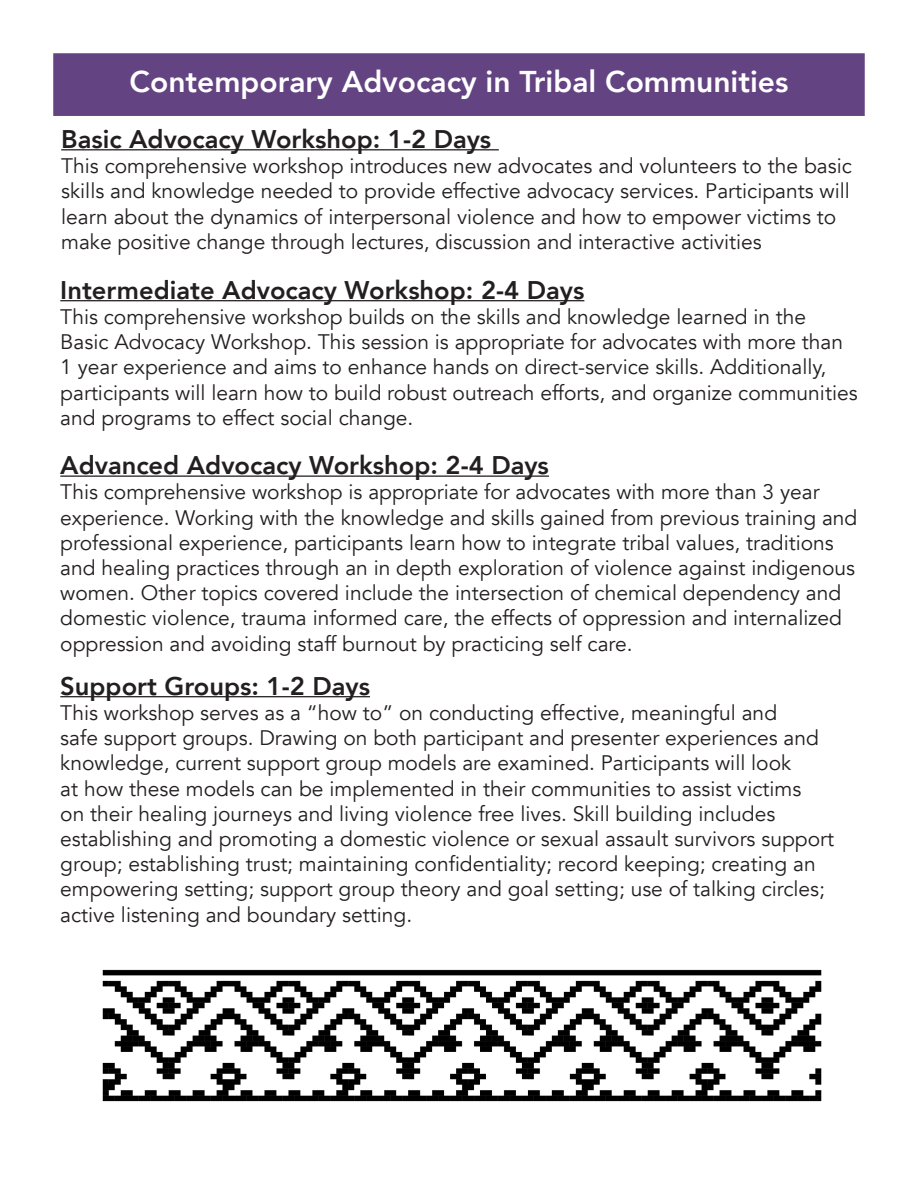
<style>
.page{position:relative;width:918px;height:1188px;background:#fff}
.page>*{position:absolute;margin:0;border:0;box-sizing:border-box;transform-origin:0 0}
.t1{font:800 30px "Avenir";color:#fff}
.t2{font:800 25.5px "Avenir";color:#231f20}
.t3{font:21px/25.2px "Avenir";color:#231f20}
</style>
<div class="page">
<div style="left:53px;top:53px;width:812px;height:63px;background:#644382;border:2px solid #644382"></div>
<hr style="left:61px;top:149px;width:438px;height:1px;background:#231f20">
<hr style="left:60px;top:300px;width:524px;height:1px;background:#231f20">
<hr style="left:60px;top:475px;width:489px;height:2px;background:#231f20">
<hr style="left:60px;top:696px;width:310px;height:1px;background:#231f20">
<img style="left:102px;top:969px;width:720px;height:133px">
<p class="t1" style="left:130px;top:58px;width:660px">Contemporary Advocacy in Tribal Communities</p>
<p class="t2" style="left:61px;top:119px;width:432px">Basic Advocacy Workshop: 1-2 Days</p>
<p class="t3" style="left:61px;top:154px;width:792px">This comprehensive workshop introduces new advocates and volunteers to the basic skills and knowledge needed to provide effective advocacy services. Participants will learn about the dynamics of interpersonal violence and how to empower victims to make positive change through lectures, discussion and interactive activities</p>
<p class="t2" style="left:60px;top:270px;width:526px">Intermediate Advocacy Workshop: 2-4 Days</p>
<p class="t3" style="left:60px;top:305px;width:799px">This comprehensive workshop builds on the skills and knowledge learned in the Basic Advocacy Workshop. This session is appropriate for advocates with more than 1 year experience and aims to enhance hands on direct-service skills. Additionally, participants will learn how to build robust outreach efforts, and organize communities and programs to effect social change.</p>
<p class="t2" style="left:60px;top:446px;width:490px">Advanced Advocacy Workshop: 2-4 Days</p>
<p class="t3" style="left:60px;top:480px;width:799px">This comprehensive workshop is appropriate for advocates with more than 3 year experience. Working with the knowledge and skills gained from previous training and professional experience, participants learn how to integrate tribal values, traditions and healing practices through an in depth exploration of violence against indigenous women. Other topics covered include the intersection of chemical dependency and domestic violence, trauma informed care, the effects of oppression and internalized oppression and avoiding staff burnout by practicing self care.</p>
<p class="t2" style="left:60px;top:666px;width:311px">Support Groups: 1-2 Days</p>
<p class="t3" style="left:60px;top:701px;width:775px">This workshop serves as a “how to” on conducting effective, meaningful and<br>safe support groups. Drawing on both participant and presenter experiences and knowledge, current support group models are examined. Participants will look<br>at how these models can be implemented in their communities to assist victims<br>on their healing journeys and living violence free lives. Skill building includes establishing and promoting a domestic violence or sexual assault survivors support group; establishing trust; maintaining confidentiality; record keeping; creating an empowering setting; support group theory and goal setting; use of talking circles; active listening and boundary setting.</p>
</div>
